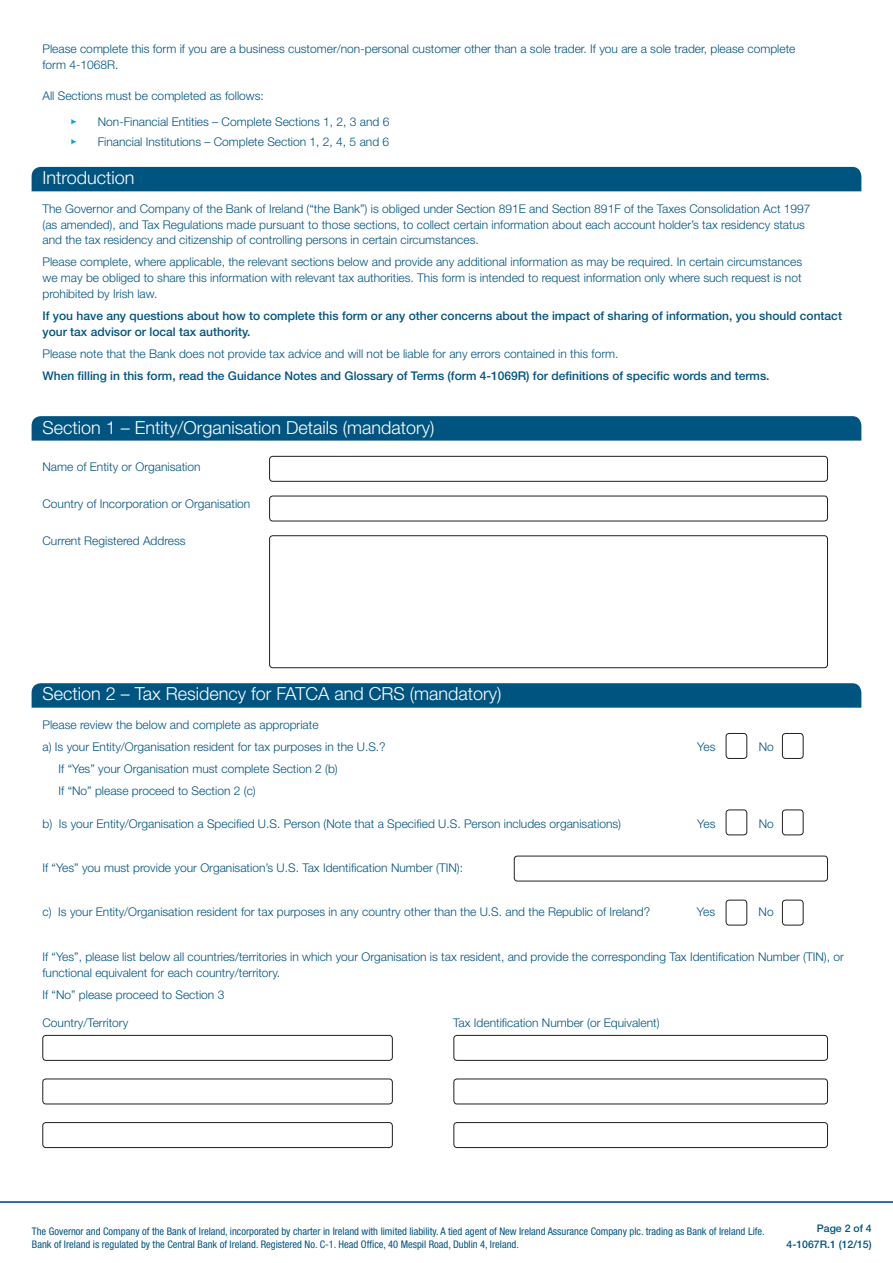
<style>
.page{position:relative;width:893px;height:1263px;background:#fff}
.page>*{position:absolute;margin:0;border:0;box-sizing:border-box;transform-origin:0 0}
.t1{font:300 18px "Helvetica Neue LT Std";color:#fff}
.t2{font:300 12px/15.8px "Helvetica Neue LT Std";color:#005480}
.t3{font:500 12px/15.8px "Helvetica Neue LT Std";color:#005480}
.t4{font:condensed 10.5px/13.5px "Helvetica Neue LT Std";color:#005480}
.t5{font:500 10.5px/15.8px "Helvetica Neue LT Std";color:#005480;text-align:right}
.s1{color:#00a7cf}
</style>
<div class="page">
<svg style="left:32px;top:416px;width:829px;height:25px;background:#055782"></svg>
<svg style="left:32px;top:683px;width:829px;height:25px;background:#055782"></svg>
<div style="left:32px;top:167px;width:829px;height:24px;background:#005480"></div>
<div style="left:269px;top:456px;width:559px;height:26px;border:1px solid #231f20;border-radius:3px"></div>
<div style="left:269px;top:496px;width:559px;height:25px;border:1px solid #231f20;border-radius:3px"></div>
<div style="left:269px;top:535px;width:559px;height:133px;border:1px solid #231f20;border-radius:3px"></div>
<div style="left:514px;top:856px;width:314px;height:25px;border:1px solid #231f20;border-radius:3px"></div>
<div style="left:43px;top:1035px;width:350px;height:26px;border:1px solid #231f20;border-radius:3px"></div>
<div style="left:43px;top:1079px;width:350px;height:25px;border:1px solid #231f20;border-radius:3px"></div>
<div style="left:43px;top:1122px;width:350px;height:26px;border:1px solid #231f20;border-radius:3px"></div>
<div style="left:454px;top:1035px;width:374px;height:26px;border:1px solid #231f20;border-radius:3px"></div>
<div style="left:454px;top:1079px;width:374px;height:25px;border:1px solid #231f20;border-radius:3px"></div>
<div style="left:454px;top:1122px;width:374px;height:26px;border:1px solid #231f20;border-radius:3px"></div>
<div style="left:726px;top:733px;width:21px;height:26px;border:1px solid #231f20;border-radius:3px"></div>
<div style="left:726px;top:810px;width:21px;height:25px;border:1px solid #231f20;border-radius:3px"></div>
<div style="left:726px;top:900px;width:21px;height:25px;border:1px solid #231f20;border-radius:3px"></div>
<div style="left:782px;top:733px;width:21px;height:26px;border:1px solid #231f20;border-radius:3px"></div>
<div style="left:782px;top:810px;width:21px;height:25px;border:1px solid #231f20;border-radius:3px"></div>
<div style="left:782px;top:900px;width:21px;height:25px;border:1px solid #231f20;border-radius:3px"></div>
<hr style="left:0;top:1201px;width:893px;height:1px;background:#005480">
<hr style="left:0;top:1202px;width:893px;height:1px;background:#005480">
<p class="t2" style="left:43px;top:41px;width:754px">Please complete this form if you are a business customer/non-personal customer other than a sole trader. If you are a sole trader, please complete form 4-1068R.</p>
<p class="t2" style="left:43px;top:87px;width:223px">All Sections must be completed as follows:</p>
<p class="t2" style="left:71px;top:114px;width:320px"><span class="s1">•</span> Non-Financial Entities – Complete Sections 1, 2, 3 and 6</p>
<p class="t2" style="left:71px;top:134px;width:320px"><span class="s1">•</span> Financial Institutions – Complete Section 1, 2, 4, 5 and 6</p>
<p class="t1" style="left:43px;top:167px;width:94px">Introduction</p>
<p class="t2" style="left:43px;top:200px;width:770px">The Governor and Company of the Bank of Ireland (“the Bank”) is obliged under Section 891E and Section 891F of the Taxes Consolidation Act 1997 (as amended), and Tax Regulations made pursuant to those sections, to collect certain information about each account holder’s tax residency status and the tax residency and citizenship of controlling persons in certain circumstances.</p>
<p class="t2" style="left:43px;top:254px;width:761px;text-align:justify">Please complete, where applicable, the relevant sections below and provide any additional information as may be required. In certain circumstances we may be obliged to share this information with relevant tax authorities. This form is intended to request information only where such request is not prohibited by Irish law.</p>
<p class="t3" style="left:43px;top:308px;width:801px">If you have any questions about how to complete this form or any other concerns about the impact of sharing of information, you should contact your tax advisor or local tax authority.</p>
<p class="t2" style="left:43px;top:345px;width:577px">Please note that the Bank does not provide tax advice and will not be liable for any errors contained in this form.</p>
<p class="t3" style="left:43px;top:368px;width:728px">When filling in this form, read the Guidance Notes and Glossary of Terms (form 4-1069R) for definitions of specific words and terms.</p>
<p class="t1" style="left:43px;top:417px;width:394px">Section 1 – Entity/Organisation Details (mandatory)</p>
<p class="t2" style="left:43px;top:459px;width:160px">Name of Entity or Organisation</p>
<p class="t2" style="left:43px;top:496px;width:209px">Country of Incorporation or Organisation</p>
<p class="t2" style="left:43px;top:533px;width:145px">Current Registered Address</p>
<p class="t1" style="left:43px;top:683px;width:460px">Section 2 – Tax Residency for FATCA and CRS (mandatory)</p>
<p class="t2" style="left:43px;top:716px;width:278px">Please review the below and complete as appropriate</p>
<p class="t2" style="left:43px;top:738px;width:345px">a) Is your Entity/Organisation resident for tax purposes in the U.S.?</p>
<p class="t2" style="left:697px;top:738px;width:20px">Yes</p>
<p class="t2" style="left:759px;top:738px;width:17px">No</p>
<p class="t2" style="left:59px;top:761px;width:281px">If “Yes” your Organisation must complete Section 2 (b)</p>
<p class="t2" style="left:59px;top:783px;width:199px">If “No” please proceed to Section 2 (c)</p>
<p class="t2" style="left:43px;top:815px;width:580px">b) Is your Entity/Organisation a Specified U.S. Person (Note that a Specified U.S. Person includes organisations)</p>
<p class="t2" style="left:697px;top:815px;width:20px">Yes</p>
<p class="t2" style="left:759px;top:815px;width:17px">No</p>
<p class="t2" style="left:43px;top:860px;width:422px">If “Yes” you must provide your Organisation’s U.S. Tax Identification Number (TIN):</p>
<p class="t2" style="left:43px;top:904px;width:609px">c) Is your Entity/Organisation resident for tax purposes in any country other than the U.S. and the Republic of Ireland?</p>
<p class="t2" style="left:697px;top:904px;width:20px">Yes</p>
<p class="t2" style="left:759px;top:904px;width:17px">No</p>
<p class="t2" style="left:43px;top:948px;width:803px">If “Yes”, please list below all countries/territories in which your Organisation is tax resident, and provide the corresponding Tax Identification Number (TIN), or functional equivalent for each country/territory.</p>
<p class="t2" style="left:43px;top:986px;width:183px">If “No” please proceed to Section 3</p>
<p class="t2" style="left:43px;top:1015px;width:87px">Country/Territory</p>
<p class="t2" style="left:453px;top:1015px;width:208px">Tax Identification Number (or Equivalent)</p>
<p class="t4" style="left:32px;top:1224px;width:734px">The Governor and Company of the Bank of Ireland, incorporated by charter in Ireland with limited liability. A tied agent of New Ireland Assurance Company plc. trading as Bank of Ireland Life.<br>Bank of Ireland is regulated by the Central Bank of Ireland. Registered No. C-1. Head Office, 40 Mespil Road, Dublin 4, Ireland.</p>
<p class="t5" style="left:786px;top:1220px;width:87px">Page 2 of 4<br>4-1067R.1 (12/15)</p>
</div>
